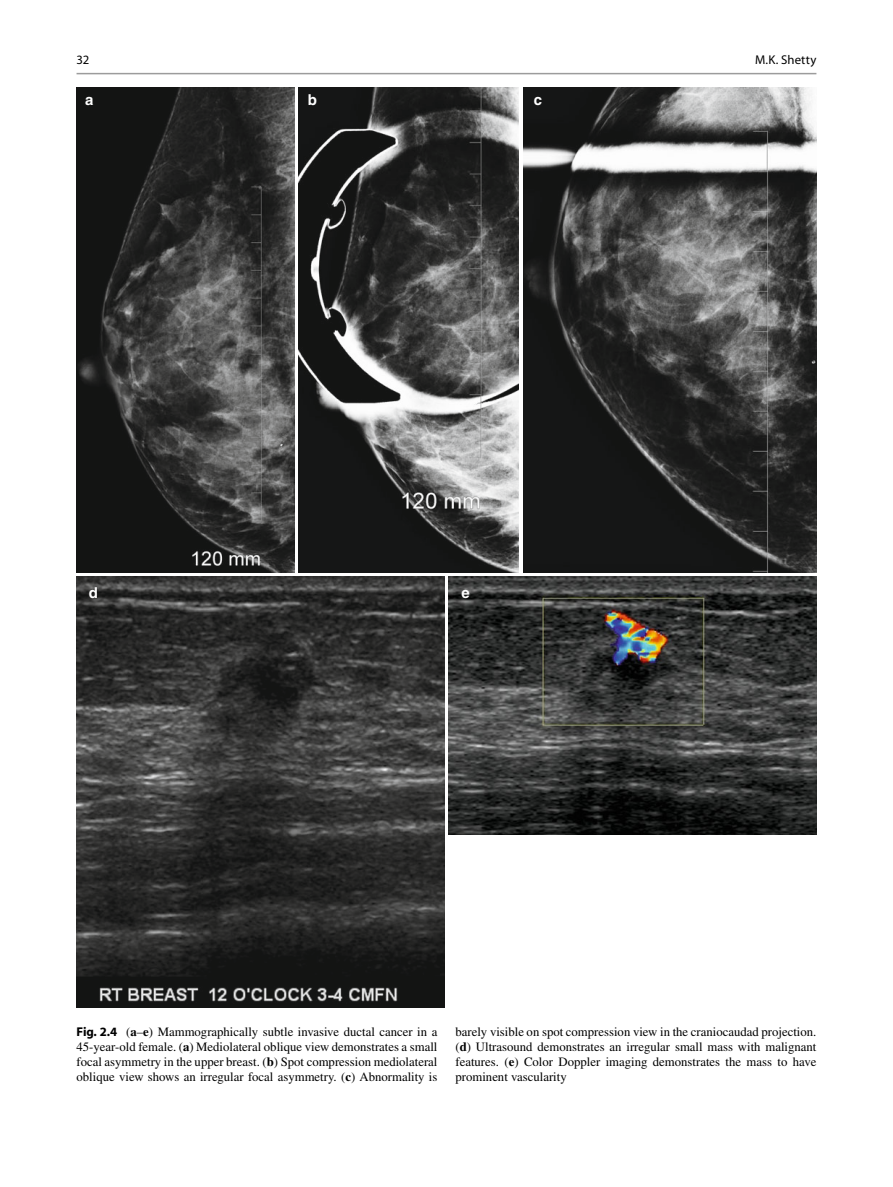
<style>
.page{position:relative;width:893px;height:1187px;background:#fff}
.page>*{position:absolute;margin:0;border:0;box-sizing:border-box;transform-origin:0 0}
.t1{font:700 15px "Helvetica";color:#fff}
.t2{font:12.75px/15px "Times";color:#000;text-align:justify}
.t3{font:12.75px "Myriad";letter-spacing:.01em;color:#000}
.s1{font-family:"Myriad";font-weight:700}
.s2{font-weight:700}
</style>
<div class="page">
<img style="left:77px;top:88px;width:218px;height:484px">
<img style="left:299px;top:88px;width:220px;height:484px">
<img style="left:523px;top:88px;width:293px;height:484px">
<img style="left:77px;top:577px;width:367px;height:430px">
<img style="left:449px;top:577px;width:367px;height:257px">
<hr style="left:77px;top:73px;width:739px;height:1px;background:#9c9c9c">
<p class="t3" style="left:77px;top:55px;width:14px">32</p>
<p class="t1" style="left:85px;top:91px;width:10px">a</p>
<p class="t1" style="left:308px;top:91px;width:11px">b</p>
<p class="t1" style="left:534px;top:91px;width:10px">c</p>
<p class="t1" style="left:89px;top:584px;width:11px">d</p>
<p class="t1" style="left:461px;top:584px;width:10px">e</p>
<p class="t3" style="left:755px;top:55px;width:63px">M.K. Shetty</p>
<p class="t2" style="left:77px;top:1025px;width:362px"><span class="s1">Fig. 2.4</span> ( <span class="s2">a</span> – <span class="s2">e</span> ) Mammographically subtle invasive ductal cancer in a 45-year-old female. ( <span class="s2">a</span> ) Mediolateral oblique view demonstrates a small focal asymmetry in the upper breast. ( <span class="s2">b</span> ) Spot compression mediolateral oblique view shows an irregular focal asymmetry. ( <span class="s2">c</span> ) Abnormality is</p>
<p class="t2" style="left:455px;top:1025px;width:362px">barely visible on spot compression view in the craniocaudad projection. ( <span class="s2">d</span> ) Ultrasound demonstrates an irregular small mass with malignant features. ( <span class="s2">e</span> ) Color Doppler imaging demonstrates the mass to have prominent vascularity</p>
</div>
